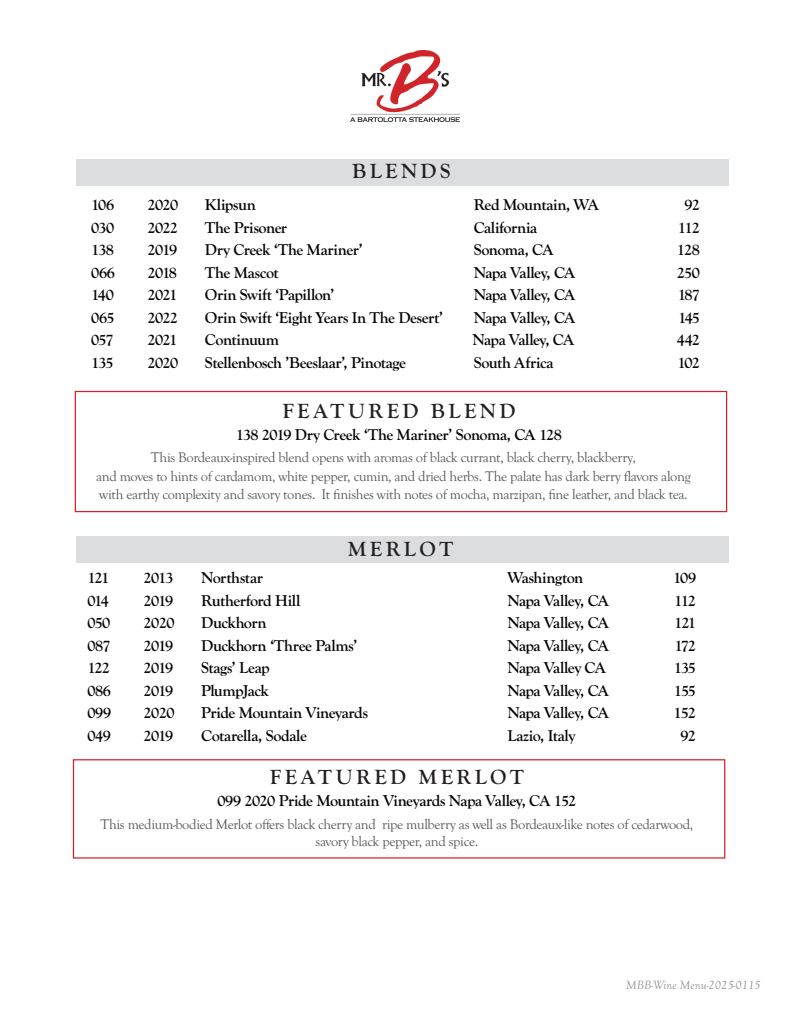
<style>
.page{position:relative;width:810px;height:1035px;background:#fff}
.page>*{position:absolute;margin:0;border:0;box-sizing:border-box;transform-origin:0 0}
.t1{font:700 21.25px "Goudy Old Sty";letter-spacing:.16em;color:#231f20}
.t2{font:700 16.25px "Goudy Old Sty";letter-spacing:-.03em;color:#040503}
.t3{font:14.38px/18.8px "Goudy Old Sty";letter-spacing:-.025em;color:#57585a}
.t4{font:italic 12.5px "Goudy Old Sty";color:#939598}
</style>
<div class="page">
<img style="left:350px;top:50px;width:110px;height:71px">
<div style="left:76px;top:536px;width:653px;height:27px;background:#dcdddf"></div>
<div style="left:73px;top:759px;width:652px;height:100px;border:1px solid #d3212a"></div>
<div style="left:76px;top:159px;width:653px;height:27px;background:#dcdddf"></div>
<div style="left:75px;top:391px;width:652px;height:121px;border:1px solid #d3212a"></div>
<p class="t1" style="left:352px;top:159px;width:100px">BLENDS</p>
<p class="t2" style="left:91px;top:196px;width:24px">106</p>
<p class="t2" style="left:147px;top:196px;width:32px">2020</p>
<p class="t2" style="left:205px;top:196px;width:52px">Klipsun</p>
<p class="t2" style="left:474px;top:196px;width:127px">Red Mountain, WA</p>
<p class="t2" style="left:684px;top:196px;width:17px">92</p>
<p class="t2" style="left:91px;top:218px;width:25px">030</p>
<p class="t2" style="left:147px;top:218px;width:32px">2022</p>
<p class="t2" style="left:205px;top:218px;width:84px">The Prisoner</p>
<p class="t2" style="left:474px;top:218px;width:65px">California</p>
<p class="t2" style="left:678px;top:218px;width:23px">112</p>
<p class="t2" style="left:91px;top:241px;width:24px">138</p>
<p class="t2" style="left:147px;top:241px;width:31px">2019</p>
<p class="t2" style="left:205px;top:241px;width:159px">Dry Creek ‘The Mariner’</p>
<p class="t2" style="left:474px;top:241px;width:81px">Sonoma, CA</p>
<p class="t2" style="left:677px;top:241px;width:25px">128</p>
<p class="t2" style="left:91px;top:263px;width:25px">066</p>
<p class="t2" style="left:147px;top:263px;width:31px">2018</p>
<p class="t2" style="left:205px;top:263px;width:75px">The Mascot</p>
<p class="t2" style="left:474px;top:263px;width:103px">Napa Valley, CA</p>
<p class="t2" style="left:677px;top:263px;width:25px">250</p>
<p class="t2" style="left:91px;top:286px;width:24px">140</p>
<p class="t2" style="left:147px;top:286px;width:31px">2021</p>
<p class="t2" style="left:205px;top:286px;width:131px">Orin Swift ‘Papillon’</p>
<p class="t2" style="left:474px;top:286px;width:103px">Napa Valley, CA</p>
<p class="t2" style="left:678px;top:286px;width:24px">187</p>
<p class="t2" style="left:91px;top:308px;width:25px">065</p>
<p class="t2" style="left:147px;top:308px;width:32px">2022</p>
<p class="t2" style="left:205px;top:308px;width:240px">Orin Swift ‘Eight Years In The Desert’</p>
<p class="t2" style="left:474px;top:308px;width:103px">Napa Valley, CA</p>
<p class="t2" style="left:678px;top:308px;width:23px">145</p>
<p class="t2" style="left:91px;top:331px;width:24px">057</p>
<p class="t2" style="left:147px;top:331px;width:31px">2021</p>
<p class="t2" style="left:205px;top:331px;width:76px">Continuum</p>
<p class="t2" style="left:473px;top:331px;width:103px">Napa Valley, CA</p>
<p class="t2" style="left:677px;top:331px;width:25px">442</p>
<p class="t2" style="left:91px;top:353px;width:24px">135</p>
<p class="t2" style="left:147px;top:353px;width:32px">2020</p>
<p class="t2" style="left:205px;top:353px;width:203px">Stellenbosch ’Beeslaar’, Pinotage</p>
<p class="t2" style="left:474px;top:353px;width:81px">South Africa</p>
<p class="t2" style="left:677px;top:353px;width:24px">102</p>
<p class="t1" style="left:282px;top:399px;width:235px">FEATURED BLEND</p>
<p class="t2" style="left:236px;top:426px;width:328px">138 2019 Dry Creek ‘The Mariner’ Sonoma, CA 128</p>
<p class="t3" style="left:151px;top:448px;width:486px">This Bordeaux-inspired blend opens with aromas of black currant, black cherry, blackberry,</p>
<p class="t3" style="left:96px;top:467px;width:596px">and moves to hints of cardamom, white pepper, cumin, and dried herbs. The palate has dark berry flavors along with earthy complexity and savory tones. It finishes with notes of mocha, marzipan, fine leather, and black tea.</p>
<p class="t1" style="left:348px;top:537px;width:107px">MERLOT</p>
<p class="t2" style="left:87px;top:569px;width:23px">121</p>
<p class="t2" style="left:144px;top:569px;width:31px">2013</p>
<p class="t2" style="left:201px;top:569px;width:63px">Northstar</p>
<p class="t2" style="left:507px;top:569px;width:78px">Washington</p>
<p class="t2" style="left:673px;top:569px;width:24px">109</p>
<p class="t2" style="left:87px;top:591px;width:23px">014</p>
<p class="t2" style="left:144px;top:591px;width:31px">2019</p>
<p class="t2" style="left:201px;top:591px;width:101px">Rutherford Hill</p>
<p class="t2" style="left:507px;top:591px;width:103px">Napa Valley, CA</p>
<p class="t2" style="left:674px;top:591px;width:23px">112</p>
<p class="t2" style="left:87px;top:614px;width:25px">050</p>
<p class="t2" style="left:144px;top:614px;width:32px">2020</p>
<p class="t2" style="left:201px;top:614px;width:67px">Duckhorn</p>
<p class="t2" style="left:507px;top:614px;width:103px">Napa Valley, CA</p>
<p class="t2" style="left:674px;top:614px;width:23px">121</p>
<p class="t2" style="left:87px;top:636px;width:25px">087</p>
<p class="t2" style="left:144px;top:636px;width:31px">2019</p>
<p class="t2" style="left:201px;top:636px;width:158px">Duckhorn ‘Three Palms’</p>
<p class="t2" style="left:507px;top:636px;width:103px">Napa Valley, CA</p>
<p class="t2" style="left:674px;top:636px;width:23px">172</p>
<p class="t2" style="left:87px;top:659px;width:24px">122</p>
<p class="t2" style="left:144px;top:659px;width:31px">2019</p>
<p class="t2" style="left:201px;top:659px;width:70px">Stags’ Leap</p>
<p class="t2" style="left:507px;top:659px;width:100px">Napa Valley CA</p>
<p class="t2" style="left:674px;top:659px;width:24px">135</p>
<p class="t2" style="left:87px;top:681px;width:25px">086</p>
<p class="t2" style="left:144px;top:681px;width:31px">2019</p>
<p class="t2" style="left:201px;top:681px;width:69px">PlumpJack</p>
<p class="t2" style="left:507px;top:681px;width:103px">Napa Valley, CA</p>
<p class="t2" style="left:674px;top:681px;width:24px">155</p>
<p class="t2" style="left:87px;top:704px;width:25px">099</p>
<p class="t2" style="left:144px;top:704px;width:32px">2020</p>
<p class="t2" style="left:201px;top:704px;width:169px">Pride Mountain Vineyards</p>
<p class="t2" style="left:507px;top:704px;width:103px">Napa Valley, CA</p>
<p class="t2" style="left:674px;top:704px;width:24px">152</p>
<p class="t2" style="left:87px;top:726px;width:25px">049</p>
<p class="t2" style="left:144px;top:726px;width:31px">2019</p>
<p class="t2" style="left:201px;top:726px;width:107px">Cotarella, Sodale</p>
<p class="t2" style="left:507px;top:726px;width:70px">Lazio, Italy</p>
<p class="t2" style="left:681px;top:726px;width:17px">92</p>
<p class="t1" style="left:270px;top:765px;width:255px">FEATURED MERLOT</p>
<p class="t2" style="left:217px;top:792px;width:360px">099 2020 Pride Mountain Vineyards Napa Valley, CA 152</p>
<p class="t3" style="left:100px;top:815px;width:595px">This medium-bodied Merlot offers black cherry and ripe mulberry as well as Bordeaux-like notes of cedarwood,</p>
<p class="t3" style="left:316px;top:832px;width:164px">savory black pepper, and spice.</p>
<p class="t4" style="left:626px;top:978px;width:136px">MBB-Wine Menu-2025-0115</p>
</div>
